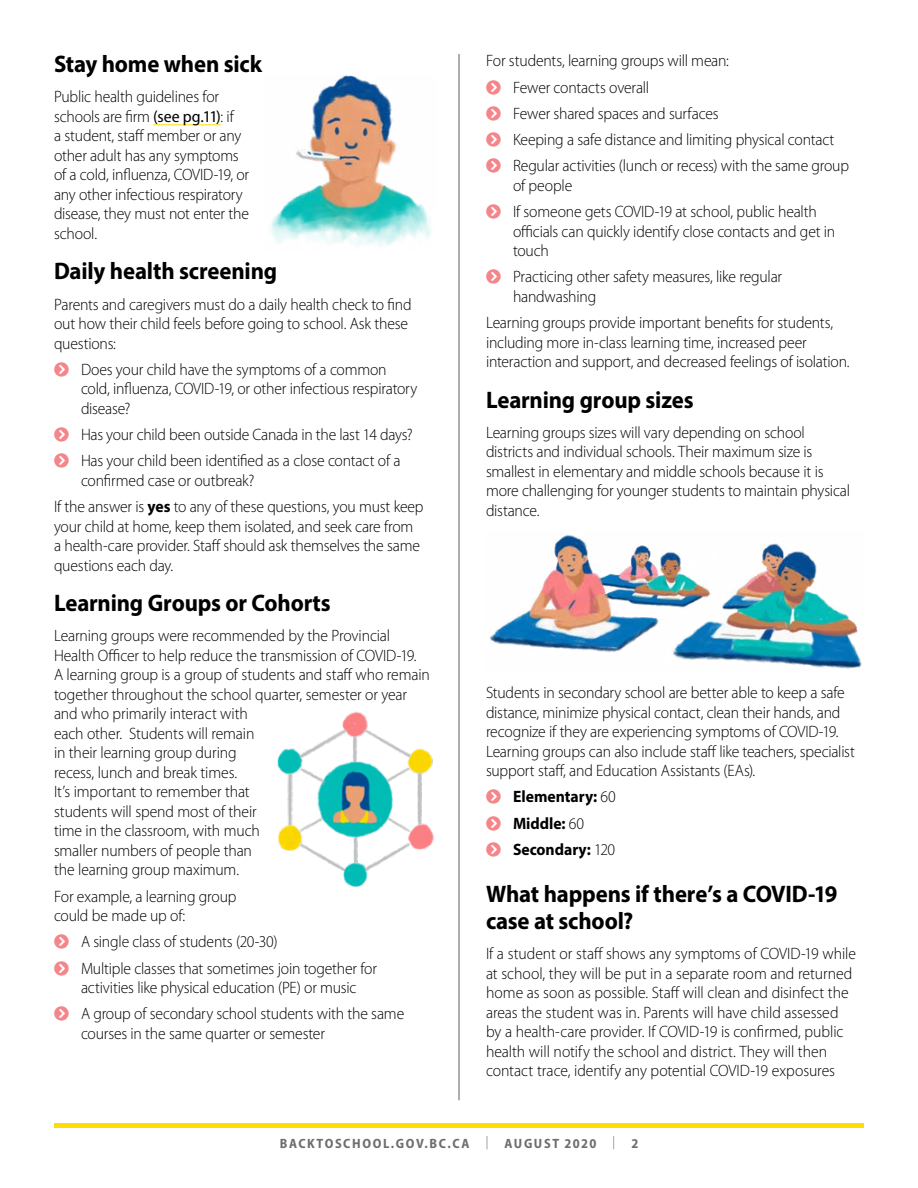
<style>
.page{position:relative;width:918px;height:1188px;background:#fff}
.page>*{position:absolute;margin:0;border:0;box-sizing:border-box;transform-origin:0 0}
.t1{font:700 24px/27px "Myriad Pro";letter-spacing:-.01em;color:#000;scale:.95 1}
.Body{font:300 16.5px/19.5px "Myriad Pro";letter-spacing:-.01em;color:#000;scale:.95 1}
.t2{font:700 16.5px "Myriad Pro";color:#000;scale:.95 1}
.t3{font:700 semi-condensed 13.5px "Myriad Pro";letter-spacing:.12em;color:#6d6e71}
.s1{font-weight:400;font-stretch:semi-condensed}
.s2{font-weight:700}
.s3{font-weight:300}
.s4{font-weight:300;font-stretch:condensed}
</style>
<div class="page">
<hr style="left:54px;top:1123px;width:810px;height:4px;background:#fd0">
<hr style="left:458px;top:54px;width:2px;height:1046px;background:#636466">
<hr style="left:153px;top:124px;width:68px;height:1px;background:#fd0">
<img style="left:270px;top:75px;width:161px;height:172px">
<img style="left:278px;top:712px;width:156px;height:175px">
<img style="left:490px;top:535px;width:372px;height:134px">
<h1 class="t1" style="left:54px;top:50px;width:221px">Stay home when sick</h1>
<p class="Body" style="left:54px;top:87px;width:207px">Public health guidelines for schools are firm <span class="s1">(see pg.11)</span>: if<br>a student, staff member or any other adult has any symptoms of a cold, influenza, COVID-19, or any other infectious respiratory disease, they must not enter the school.</p>
<h1 class="t1" style="left:54px;top:257px;width:236px">Daily health screening</h1>
<p class="Body" style="left:54px;top:295px;width:378px">Parents and caregivers must do a daily health check to find out how their child feels before going to school. Ask these questions:</p>
<p class="Body" style="left:81px;top:360px;width:355px">Does your child have the symptoms of a common cold, influenza, COVID-19, or other infectious respiratory disease?</p>
<p class="Body" style="left:81px;top:425px;width:351px">Has your child been outside Canada in the last 14 days?</p>
<p class="Body" style="left:81px;top:451px;width:338px">Has your child been identified as a close contact of a confirmed case or outbreak?</p>
<p class="Body" style="left:54px;top:497px;width:391px">If the answer is <span class="s2">yes</span> to any of these questions, you must keep your child at home, keep them isolated, and seek care from a health-care provider. Staff should ask themselves the same questions each day.</p>
<h1 class="t1" style="left:54px;top:589px;width:293px">Learning Groups or Cohorts</h1>
<p class="Body" style="left:54px;top:626px;width:397px">Learning groups were recommended by the Provincial Health Officer to help reduce the transmission of COVID-19.<br>A learning group is a group of students and staff who remain together throughout the school quarter, semester or year and who primarily interact with<br>each other. Students will remain<br>in their learning group during<br>recess, lunch and break times.<br>It’s important to remember that<br>students will spend most of their<br>time in the classroom, with much<br>smaller numbers of people than<br>the learning group maximum.</p>
<p class="Body" style="left:54px;top:887px;width:194px">For example, a learning group could be made up of:</p>
<p class="Body" style="left:81px;top:932px;width:208px">A single class of students (20-30)</p>
<p class="Body" style="left:81px;top:959px;width:313px">Multiple classes that sometimes join together for activities like physical education (PE) or music</p>
<p class="Body" style="left:81px;top:1004px;width:342px">A group of secondary school students with the same courses in the same quarter or semester</p>
<p class="Body" style="left:486px;top:51px;width:257px">For students, learning groups will mean:</p>
<p class="Body" style="left:513px;top:78px;width:145px">Fewer contacts overall</p>
<p class="Body" style="left:513px;top:104px;width:218px">Fewer shared spaces and surfaces</p>
<p class="Body" style="left:513px;top:130px;width:340px">Keeping a safe distance and limiting physical contact</p>
<p class="Body" style="left:513px;top:156px;width:355px">Regular activities (lunch or recess) with the same group of people</p>
<p class="Body" style="left:513px;top:202px;width:341px">If someone gets COVID-19 at school, public health officials can quickly identify close contacts and get in touch</p>
<p class="Body" style="left:513px;top:267px;width:285px">Practicing other safety measures, like regular handwashing</p>
<p class="Body" style="left:486px;top:313px;width:384px">Learning groups provide important benefits for students, including more in-class learning time, increased peer interaction and support, and decreased feelings of isolation.</p>
<h1 class="t1" style="left:486px;top:385px;width:220px">Learning group sizes</h1>
<p class="Body" style="left:486px;top:423px;width:385px">Learning groups sizes will vary depending on school districts and individual schools. Their maximum size is smallest in elementary and middle schools because it is more challenging for younger students to maintain physical distance.</p>
<p class="Body" style="left:486px;top:683px;width:390px">Students in secondary school are better able to keep a safe distance, minimize physical contact, clean their hands, and recognize if they are experiencing symptoms of COVID-19.<br>Learning groups can also include staff like teachers, specialist support staff, and Education Assistants (EAs).</p>
<p class="t2" style="left:513px;top:786px;width:110px">Elementary: <span class="s3">60</span></p>
<p class="t2" style="left:513px;top:812px;width:76px">Middle: <span class="s3">60</span></p>
<p class="t2" style="left:513px;top:839px;width:109px">Secondary: <span class="s3">120</span></p>
<h1 class="t1" style="left:486px;top:880px;width:372px">What happens if there’s a COVID-19 case at school?</h1>
<p class="Body" style="left:486px;top:945px;width:391px">If a student or staff shows any symptoms of COVID-19 while at school, they will be put in a separate room and returned home as soon as possible. Staff will clean and disinfect the areas the student was in. Parents will have child assessed by a health-care provider. If COVID-19 is confirmed, public health will notify the school and district. They will then contact trace, identify any potential COVID-19 exposures</p>
<p class="t3" style="left:280px;top:1135px;width:360px">BACKTOSCHOOL.GOV.BC.CA <span class="s4">|</span> AUGUST 2020 <span class="s4">|</span> 2</p>
</div>
